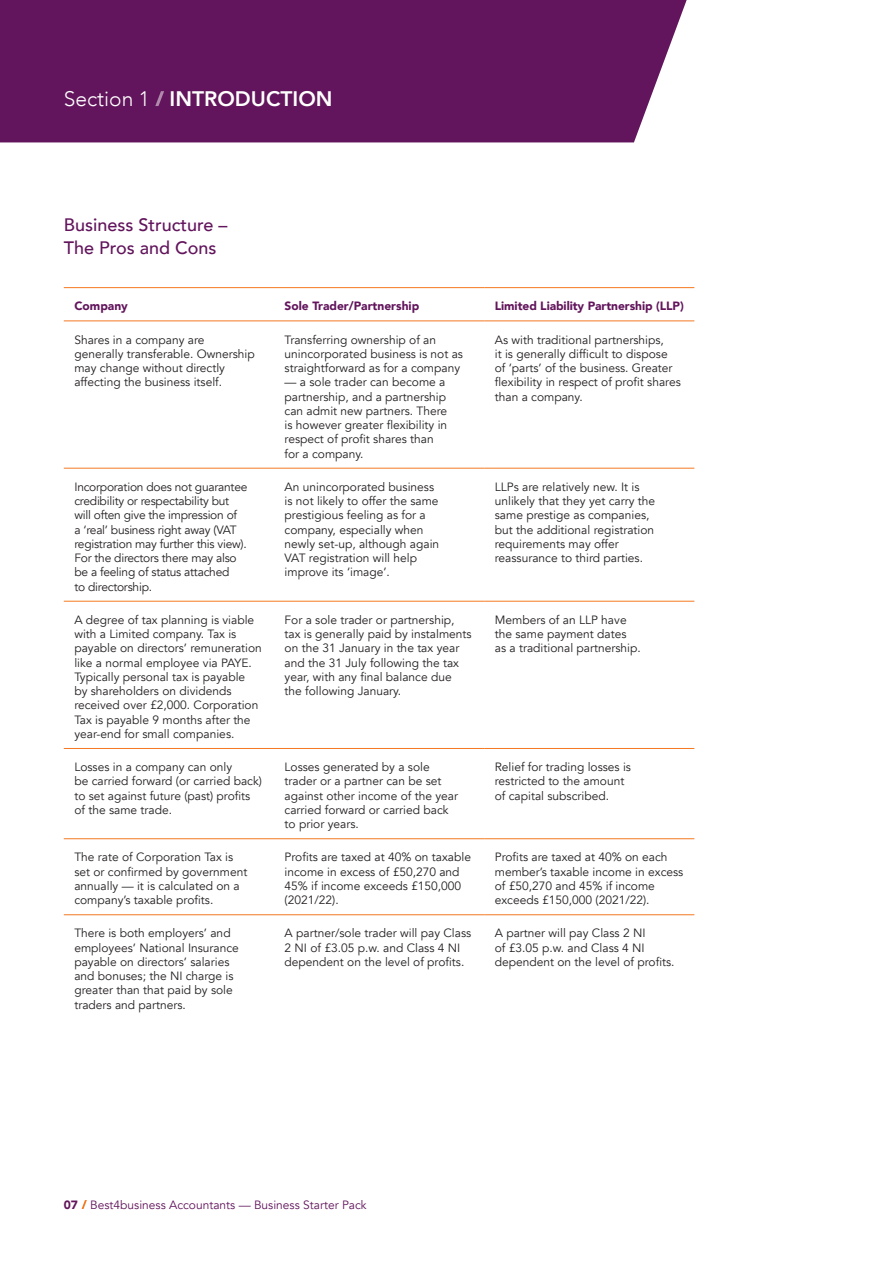
<style>
.page{position:relative;width:893px;height:1263px;background:#fff}
.page>*{position:absolute;margin:0;border:0;box-sizing:border-box;transform-origin:0 0}
.t1{font:800 21px "Avenir";color:#fff}
.t2{font:500 18px/23.1px "Avenir";color:#62155c}
.t3{font:12px/14.2px "Avenir";color:#231f20}
.t4{font:12px/14.2px "Avenir";letter-spacing:-.02em;color:#231f20}
.t5{font:900 12px "Avenir";letter-spacing:-.005em;color:#62155c}
.t6{font:12px "Avenir";color:#62155c}
.s1{font-weight:300}
.s2{font-weight:900}
</style>
<div class="page">
<svg style="left:82px;top:1200px;width:5px;height:9px"></svg>
<div style="left:0;top:0;width:687px;height:142px;background:#62155c"></div>
<hr style="left:64px;top:287px;width:210px;height:1px;background:#f47921">
<hr style="left:64px;top:320px;width:210px;height:1px;background:#f47921">
<hr style="left:274px;top:287px;width:210px;height:1px;background:#f47921">
<hr style="left:484px;top:287px;width:210px;height:1px;background:#f47921">
<hr style="left:274px;top:320px;width:210px;height:1px;background:#f47921">
<hr style="left:484px;top:320px;width:210px;height:1px;background:#f47921">
<hr style="left:64px;top:468px;width:210px;height:1px;background:#f47921">
<hr style="left:274px;top:468px;width:210px;height:1px;background:#f47921">
<hr style="left:484px;top:468px;width:210px;height:1px;background:#f47921">
<hr style="left:64px;top:601px;width:210px;height:1px;background:#f47921">
<hr style="left:274px;top:601px;width:210px;height:1px;background:#f47921">
<hr style="left:484px;top:601px;width:210px;height:1px;background:#f47921">
<hr style="left:64px;top:748px;width:210px;height:1px;background:#f47921">
<hr style="left:274px;top:748px;width:210px;height:1px;background:#f47921">
<hr style="left:484px;top:748px;width:210px;height:1px;background:#f47921">
<hr style="left:64px;top:838px;width:210px;height:1px;background:#f47921">
<hr style="left:274px;top:838px;width:210px;height:1px;background:#f47921">
<hr style="left:484px;top:838px;width:210px;height:1px;background:#f47921">
<hr style="left:64px;top:914px;width:210px;height:1px;background:#f47921">
<hr style="left:274px;top:914px;width:210px;height:1px;background:#f47921">
<hr style="left:484px;top:914px;width:210px;height:1px;background:#f47921">
<svg style="left:155px;top:91px;width:9px;height:15px"></svg>
<p class="t1" style="left:64px;top:82px;width:270px"><span class="s1">Section 1</span> INTRODUCTION</p>
<p class="t2" style="left:64px;top:212px;width:165px">Business Structure –<br>The Pros and Cons</p>
<p class="t5" style="left:74px;top:296px;width:55px">Company</p>
<p class="t5" style="left:285px;top:296px;width:136px">Sole Trader/Partnership</p>
<p class="t5" style="left:495px;top:296px;width:190px">Limited Liability Partnership (LLP)</p>
<p class="t3" style="left:74px;top:332px;width:132px">Shares in a company are</p>
<p class="t3" style="left:74px;top:347px;width:182px">generally transferable. Ownership may change without directly</p>
<p class="t3" style="left:74px;top:375px;width:149px">affecting the business itself.</p>
<p class="t3" style="left:285px;top:332px;width:180px">Transferring ownership of an unincorporated business is not as straightforward as for a company</p>
<p class="t3" style="left:285px;top:375px;width:164px">— a sole trader can become a partnership, and a partnership can admit new partners. There is however greater flexibility in respect of profit shares than for a company.</p>
<p class="t3" style="left:495px;top:332px;width:187px">As with traditional partnerships,<br>it is generally difficult to dispose of ‘parts’ of the business. Greater flexibility in respect of profit shares than a company.</p>
<p class="t4" style="left:74px;top:480px;width:175px">Incorporation does not guarantee credibility or respectability but will often give the impression of<br>a ‘real’ business right away (VAT registration may further this view).<br>For the directors there may also be a feeling of status attached<br>to directorship.</p>
<p class="t3" style="left:285px;top:480px;width:156px">An unincorporated business is not likely to offer the same prestigious feeling as for a company, especially when newly set-up, although again<br>VAT registration will help improve its ‘image’.</p>
<p class="t3" style="left:495px;top:480px;width:162px">LLPs are relatively new. It is unlikely that they yet carry the same prestige as companies, but the additional registration requirements may offer reassurance to third parties.</p>
<p class="t3" style="left:74px;top:613px;width:189px">A degree of tax planning is viable with a Limited company. Tax is payable on directors’ remuneration like a normal employee via PAYE.<br>Typically personal tax is payable<br>by shareholders on dividends received over £2,000. Corporation<br>Tax is payable 9 months after the year-end for small companies.</p>
<p class="t3" style="left:285px;top:613px;width:189px">For a sole trader or partnership, tax is generally paid by instalments on the 31 January in the tax year and the 31 July following the tax year, with any final balance due the following January.</p>
<p class="t3" style="left:495px;top:613px;width:147px">Members of an LLP have the same payment dates as a traditional partnership.</p>
<p class="t3" style="left:74px;top:760px;width:159px">Losses in a company can only</p>
<p class="t3" style="left:74px;top:774px;width:189px">be carried forward (or carried back) to set against future (past) profits of the same trade.</p>
<p class="t3" style="left:495px;top:760px;width:138px">Relief for trading losses is restricted to the amount</p>
<p class="t3" style="left:495px;top:788px;width:116px">of capital subscribed.</p>
<p class="t3" style="left:285px;top:760px;width:147px">Losses generated by a sole</p>
<p class="t3" style="left:285px;top:774px;width:175px">trader or a partner can be set against other income of the year carried forward or carried back</p>
<p class="t3" style="left:285px;top:817px;width:76px">to prior years.</p>
<p class="t3" style="left:74px;top:850px;width:175px">The rate of Corporation Tax is set or confirmed by government annually — it is calculated on a company’s taxable profits.</p>
<p class="t3" style="left:285px;top:850px;width:188px">Profits are taxed at 40% on taxable income in excess of £50,270 and<br>45% if income exceeds £150,000 (2021/22).</p>
<p class="t3" style="left:495px;top:850px;width:190px">Profits are taxed at 40% on each member’s taxable income in excess of £50,270 and 45% if income exceeds £150,000 (2021/22).</p>
<p class="t3" style="left:74px;top:926px;width:166px">There is both employers’ and employees’ National Insurance payable on directors’ salaries and bonuses; the NI charge is greater than that paid by sole traders and partners.</p>
<p class="t3" style="left:285px;top:926px;width:188px">A partner/sole trader will pay Class<br>2 NI of £3.05 p.w. and Class 4 NI dependent on the level of profits.</p>
<p class="t3" style="left:495px;top:926px;width:181px">A partner will pay Class 2 NI<br>of £3.05 p.w. and Class 4 NI dependent on the level of profits.</p>
<p class="t6" style="left:64px;top:1198px;width:304px"><span class="s2">07</span> Best4business Accountants — Business Starter Pack</p>
</div>
